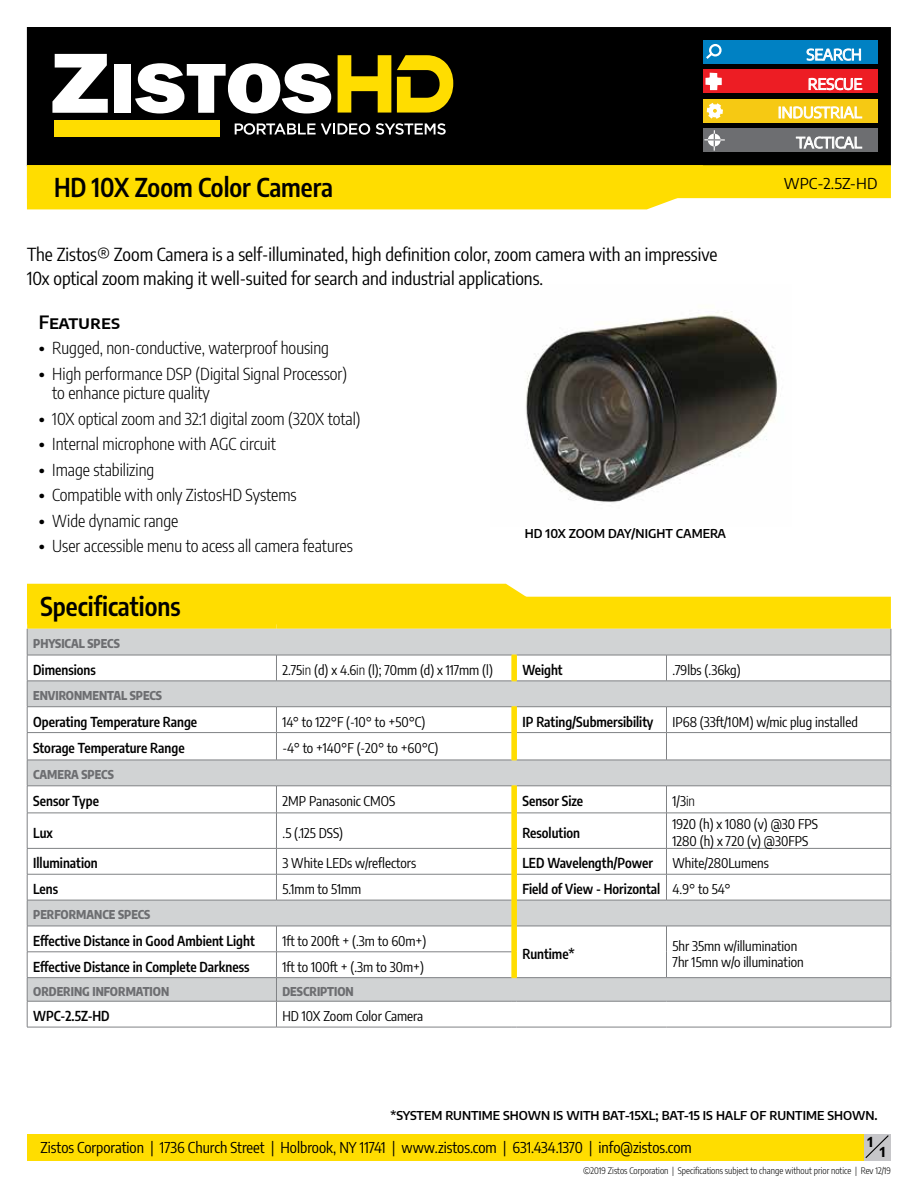
<style>
.page{position:relative;width:918px;height:1188px;background:#fff}
.page>*{position:absolute;margin:0;border:0;box-sizing:border-box;transform-origin:0 0}
.t1{font:800 73.2px "Franklin Gothic";color:#fff;scale:1.13 1}
.t2{font:600 25.5px "Encode Sans Condensed";color:#000}
.t3{font:18px/24px "Encode Sans Condensed";color:#000}
.t4{font:600 18px "Encode Sans";color:#000}
.t5{font:300 16.5px/19.5px "Encode Sans Condensed";color:#000}
.t6{font:15px "Encode Sans Condensed";color:#000}
.t7{font:15px/29px "Encode Sans";color:#fff;text-align:right}
.t8{font:15px "Encode Sans";color:#000}
.t9{font:13.5px/16.2px "Encode Sans Condensed";color:#000}
.t10{font:600 13.5px "Encode Sans Condensed";color:#000}
.t11{font:700 13.5px "Encode Sans";color:#000}
.t12{font:800 12px "Encode Sans Condensed";color:#6d6e71}
.t13{font:600 12px "Encode Sans";color:#000}
.t14{font:300 9px "Encode Sans Condensed";color:#000}
.s1{font-size:88.35px}
.s2{font-family:"Ethnocentric";font-weight:400;font-size:79.5px;color:#fd0}
.s3{font-weight:500;font-size:18px}
.s4{font-weight:300}
.s5{font-weight:400}
</style>
<div class="page">
<div style="left:27px;top:27px;width:864px;height:139px;background:#000"></div>
<div style="left:27px;top:165px;width:864px;height:33px;background:#fd0"></div>
<div style="left:27px;top:198px;width:676px;height:11px;background:#fd0"></div>
<svg style="left:235px;top:123px;width:135px;height:12px"></svg>
<svg style="left:376px;top:123px;width:70px;height:12px"></svg>
<div style="left:54px;top:120px;width:166px;height:17px;background:#fd0"></div>
<div style="left:27px;top:1134px;width:864px;height:27px;background:#fd0"></div>
<div style="left:864px;top:1134px;width:27px;height:27px;background:#c6c6c9"></div>
<svg style="left:865px;top:1135px;width:24px;height:23px"></svg>
<div style="left:703px;top:40px;width:174px;height:24px;background:#0081c3"></div>
<div style="left:703px;top:70px;width:174px;height:23px;background:#ed1d24"></div>
<div style="left:703px;top:99px;width:174px;height:23px;background:#f6c913"></div>
<svg style="left:705px;top:72px;width:17px;height:19px"></svg>
<div style="left:709px;top:44px;width:13px;height:13px;border:2px solid #fff;border-radius:50%"></div>
<svg style="left:706px;top:50px;width:9px;height:9px"></svg>
<svg style="left:704px;top:103px;width:21px;height:20px"></svg>
<div style="left:703px;top:129px;width:175px;height:23px;background:#6d6e71"></div>
<hr style="left:704px;top:139px;width:21px;height:2px;background:#fff">
<svg style="left:708px;top:130px;width:13px;height:21px"></svg>
<svg style="left:807px;top:49px;width:54px;height:12px"></svg>
<svg style="left:809px;top:78px;width:53px;height:12px"></svg>
<svg style="left:779px;top:106px;width:83px;height:12px"></svg>
<svg style="left:796px;top:137px;width:66px;height:12px"></svg>
<img style="left:526px;top:311px;width:252px;height:192px">
<svg style="left:28px;top:814px;width:863px;height:187px"></svg>
<hr style="left:27px;top:813px;width:1px;height:35px;background:#808285">
<hr style="left:276px;top:813px;width:1px;height:35px;background:#808285">
<hr style="left:666px;top:813px;width:1px;height:35px;background:#808285">
<hr style="left:891px;top:813px;width:1px;height:35px;background:#808285">
<hr style="left:27px;top:848px;width:249px;height:1px;background:#808285">
<hr style="left:276px;top:848px;width:236px;height:1px;background:#808285">
<hr style="left:517px;top:848px;width:149px;height:1px;background:#808285">
<hr style="left:666px;top:848px;width:225px;height:1px;background:#808285">
<hr style="left:27px;top:874px;width:249px;height:1px;background:#808285">
<hr style="left:276px;top:874px;width:236px;height:1px;background:#808285">
<svg style="left:276px;top:849px;width:1px;height:51px"></svg>
<hr style="left:517px;top:874px;width:149px;height:1px;background:#808285">
<hr style="left:666px;top:874px;width:225px;height:1px;background:#808285">
<svg style="left:666px;top:849px;width:1px;height:51px"></svg>
<hr style="left:27px;top:900px;width:249px;height:1px;background:#808285">
<hr style="left:276px;top:900px;width:236px;height:1px;background:#808285">
<hr style="left:517px;top:900px;width:149px;height:1px;background:#808285">
<hr style="left:666px;top:900px;width:225px;height:1px;background:#808285">
<hr style="left:27px;top:926px;width:249px;height:1px;background:#808285">
<hr style="left:276px;top:926px;width:236px;height:1px;background:#808285">
<hr style="left:517px;top:926px;width:149px;height:1px;background:#808285">
<hr style="left:666px;top:926px;width:225px;height:1px;background:#808285">
<hr style="left:27px;top:952px;width:249px;height:1px;background:#808285">
<hr style="left:276px;top:952px;width:236px;height:1px;background:#808285">
<svg style="left:666px;top:927px;width:1px;height:50px"></svg>
<hr style="left:27px;top:977px;width:249px;height:1px;background:#808285">
<hr style="left:276px;top:977px;width:236px;height:1px;background:#808285">
<hr style="left:517px;top:977px;width:149px;height:1px;background:#808285">
<hr style="left:666px;top:977px;width:225px;height:1px;background:#808285">
<hr style="left:27px;top:1001px;width:249px;height:1px;background:#808285">
<svg style="left:27px;top:849px;width:1px;height:178px"></svg>
<hr style="left:276px;top:1001px;width:236px;height:1px;background:#808285">
<svg style="left:276px;top:926px;width:1px;height:101px"></svg>
<hr style="left:516px;top:1001px;width:150px;height:1px;background:#808285">
<hr style="left:666px;top:1001px;width:225px;height:1px;background:#808285">
<svg style="left:891px;top:849px;width:1px;height:178px"></svg>
<hr style="left:27px;top:1027px;width:249px;height:1px;background:#808285">
<hr style="left:276px;top:1027px;width:236px;height:1px;background:#808285">
<hr style="left:516px;top:1027px;width:150px;height:1px;background:#808285">
<hr style="left:666px;top:1027px;width:225px;height:1px;background:#808285">
<hr style="left:512px;top:813px;width:1px;height:35px;background:#fd0">
<svg style="left:27px;top:584px;width:865px;height:230px"></svg>
<hr style="left:516px;top:813px;width:1px;height:35px;background:#fd0">
<svg style="left:512px;top:848px;width:5px;height:130px"></svg>
<h1 class="t1" style="left:51px;top:41px;width:359px"><span class="s1">Z</span>ISTOS<span class="s2">HD</span></h1>
<p class="t7" style="left:778px;top:39px;width:86px">SEARCH<br>RESCUE<br>INDUSTRIAL</p>
<p class="t7" style="left:796px;top:127px;width:67px">TACTICAL</p>
<h2 class="t2" style="left:54px;top:168px;width:281px">HD 10X Zoom Color Camera</h2>
<p class="t8" style="left:784px;top:173px;width:95px">WPC-2.5Z-HD</p>
<h3 class="t3" style="left:27px;top:241px;width:692px">The Zistos® Zoom Camera is a self-illuminated, high definition color, zoom camera with an impressive<br>10x optical zoom making it well-suited for search and industrial applications.</h3>
<h3 class="t4" style="left:39px;top:309px;width:83px">Features</h3>
<p class="t5" style="left:39px;top:338px;width:292px"><span class="s3">•</span> Rugged, non-conductive, waterproof housing</p>
<p class="t5" style="left:52px;top:363px;width:296px;text-indent:-14px"><span class="s3">•</span> High performance DSP (Digital Signal Processor) to enhance picture quality</p>
<p class="t5" style="left:39px;top:408px;width:323px"><span class="s3">•</span> 10X optical zoom and 32:1 digital zoom (320X total)</p>
<p class="t5" style="left:39px;top:434px;width:239px"><span class="s3">•</span> Internal microphone with AGC circuit</p>
<p class="t5" style="left:39px;top:459px;width:117px"><span class="s3">•</span> Image stabilizing</p>
<p class="t5" style="left:39px;top:485px;width:259px"><span class="s3">•</span> Compatible with only ZistosHD Systems</p>
<p class="t5" style="left:39px;top:510px;width:141px"><span class="s3">•</span> Wide dynamic range</p>
<p class="t5" style="left:39px;top:536px;width:316px"><span class="s3">•</span> User accessible menu to acess all camera features</p>
<h2 class="t2" style="left:41px;top:588px;width:142px">Specifications</h2>
<p class="t13" style="left:525px;top:525px;width:203px">HD 10X ZOOM DAY/NIGHT CAMERA</p>
<p class="t12" style="left:33px;top:634px;width:88px">PHYSICAL SPECS</p>
<p class="t10" style="left:33px;top:660px;width:64px">Dimensions</p>
<p class="t9" style="left:282px;top:661px;width:212px">2.75<span class="s4">in</span> (d) x 4.6<span class="s4">in</span> (l); 70mm (d) x 117mm (l)</p>
<p class="t10" style="left:522px;top:660px;width:42px">Weight</p>
<p class="t9" style="left:672px;top:661px;width:70px">.79lbs (.36kg)</p>
<p class="t12" style="left:33px;top:686px;width:130px">ENVIRONMENTAL SPECS</p>
<p class="t10" style="left:33px;top:712px;width:165px">Operating Temperature Range</p>
<p class="t9" style="left:282px;top:713px;width:144px">14° to 122°F (-10° to +50°C)</p>
<p class="t10" style="left:522px;top:712px;width:132px">IP Rating/Submersibility</p>
<p class="t9" style="left:672px;top:713px;width:187px">IP68 (33ft/10M) w/mic plug installed</p>
<p class="t10" style="left:33px;top:738px;width:153px">Storage Temperature Range</p>
<p class="t9" style="left:282px;top:739px;width:157px">-4° to +140°F (-20° to +60°C)</p>
<p class="t12" style="left:33px;top:765px;width:82px">CAMERA SPECS</p>
<p class="t10" style="left:33px;top:791px;width:67px">Sensor Type</p>
<p class="t9" style="left:282px;top:793px;width:114px">2MP Panasonic CMOS</p>
<p class="t10" style="left:522px;top:791px;width:62px">Sensor Size</p>
<p class="t9" style="left:672px;top:793px;width:24px">1/3<span class="s4">in</span></p>
<p class="t10" style="left:33px;top:823px;width:21px">Lux</p>
<p class="t9" style="left:282px;top:824px;width:62px">.5 (.125 DSS)</p>
<p class="t10" style="left:522px;top:823px;width:59px">Resolution</p>
<p class="t9" style="left:672px;top:816px;width:147px">1920 (h) x 1080 (v) @30 FPS<br>1280 (h) x 720 (v) @30FPS</p>
<p class="t10" style="left:33px;top:853px;width:66px">Illumination</p>
<p class="t9" style="left:282px;top:855px;width:135px">3 White LEDs w/reflectors</p>
<p class="t10" style="left:522px;top:853px;width:132px">LED Wavelength/Power</p>
<p class="t9" style="left:672px;top:855px;width:98px">White/280Lumens</p>
<p class="t10" style="left:33px;top:879px;width:26px">Lens</p>
<p class="t9" style="left:282px;top:880px;width:80px">5.1mm to 51mm</p>
<p class="t10" style="left:522px;top:879px;width:210px">Field of View - Horizontal <span class="s5">4.9° to 54°</span></p>
<p class="t12" style="left:33px;top:905px;width:119px">PERFORMANCE SPECS</p>
<p class="t10" style="left:33px;top:931px;width:223px">Effective Distance in Good Ambient Light</p>
<p class="t9" style="left:282px;top:932px;width:145px">1ft to 200ft + (.3m to 60m+)</p>
<p class="t10" style="left:522px;top:944px;width:54px">Runtime*</p>
<p class="t9" style="left:672px;top:937px;width:133px">5hr 35mn w/illumination<br>7hr 15mn w/o illumination</p>
<p class="t10" style="left:33px;top:957px;width:218px">Effective Distance in Complete Darkness</p>
<p class="t9" style="left:282px;top:958px;width:143px">1ft to 100ft + (.3m to 30m+)</p>
<p class="t12" style="left:33px;top:982px;width:138px">ORDERING INFORMATION</p>
<p class="t12" style="left:282px;top:982px;width:73px">DESCRIPTION</p>
<p class="t10" style="left:33px;top:1006px;width:78px">WPC-2.5Z-HD</p>
<p class="t9" style="left:282px;top:1007px;width:142px">HD 10X Zoom Color Camera</p>
<p class="t13" style="left:390px;top:1107px;width:489px">*SYSTEM RUNTIME SHOWN IS WITH BAT-15XL; BAT-15 IS HALF OF RUNTIME SHOWN.</p>
<p class="t6" style="left:40px;top:1137px;width:653px">Zistos Corporation | 1736 Church Street | Holbrook, NY 11741 | www.zistos.com | 631.434.1370 | info@zistos.com</p>
<p class="t11" style="left:867px;top:1132px;width:7px">1</p>
<p class="t11" style="left:880px;top:1142px;width:7px">1</p>
<p class="t14" style="left:583px;top:1164px;width:309px">©2019 Zistos Corporation | Specifications subject to change without prior notice | Rev 12/19</p>
</div>
